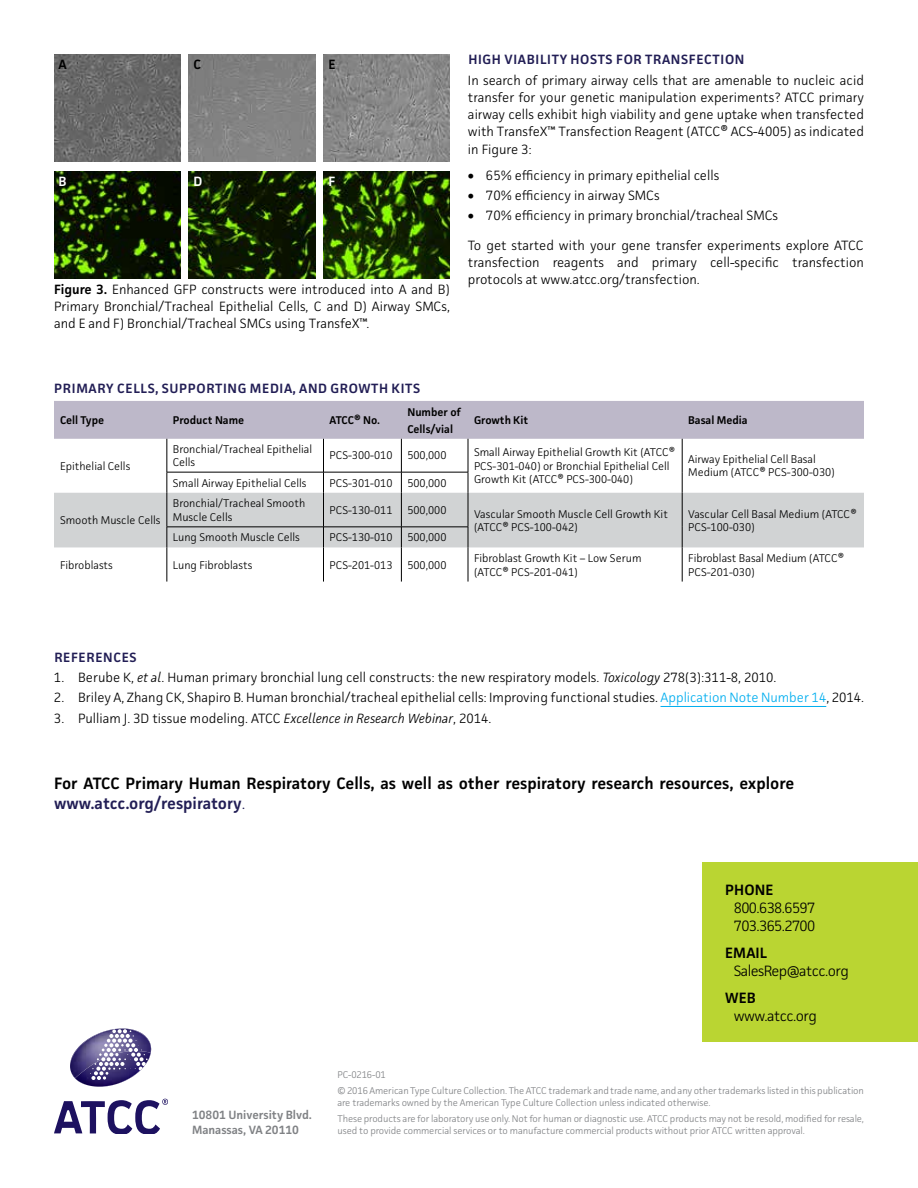
<style>
.page{position:relative;width:918px;height:1188px;background:#fff}
.page>*{position:absolute;margin:0;border:0;box-sizing:border-box;transform-origin:0 0}
.t1{font:600 16.5px/19.8px "Facit";color:#000}
.t2{font:300 15px/18px "Facit";letter-spacing:-.04em;color:#000}
.t3{font:600 15px "Facit";letter-spacing:.01em;color:#000}
.t4{font:300 13.5px/17.2px "Facit";color:#000;text-align:justify}
.t5{font:600 13.5px "Facit";letter-spacing:.05em;color:#221e55}
.t6{font:600 13.5px "Facit";color:#000}
.t7{font:600 13.5px "Facit";color:#fff}
.t8{font:600 12px/14.4px "Facit";color:#808285}
.t9{font:300 11.25px/13.5px "Facit";color:#000}
.t10{font:600 11.25px/17.2px "Facit";color:#000}
.t11{font:300 9.75px/16.2px "Facit";letter-spacing:-.01em;color:#808285}
.s1{font-weight:600}
.s2{font-style:italic}
.s3{color:#00aeef}
.s4{color:#221e55}
.s5{font-weight:300;color:#221e55}
</style>
<div class="page">
<svg style="left:70px;top:1028px;width:82px;height:59px"></svg>
<svg style="left:54px;top:1099px;width:114px;height:35px"></svg>
<div style="left:702px;top:862px;width:216px;height:180px;background:#bad532"></div>
<div style="left:54px;top:401px;width:810px;height:38px;background:#bdb8c9"></div>
<div style="left:54px;top:493px;width:810px;height:54px;background:#d1d3d4"></div>
<hr style="left:323px;top:439px;width:1px;height:33px;background:#000">
<hr style="left:401px;top:439px;width:1px;height:33px;background:#000">
<svg style="left:323px;top:473px;width:1px;height:20px"></svg>
<svg style="left:401px;top:473px;width:1px;height:20px"></svg>
<hr style="left:323px;top:493px;width:1px;height:34px;background:#000">
<hr style="left:401px;top:493px;width:1px;height:34px;background:#000">
<svg style="left:323px;top:528px;width:1px;height:19px"></svg>
<svg style="left:401px;top:528px;width:1px;height:19px"></svg>
<hr style="left:167px;top:547px;width:1px;height:35px;background:#000">
<hr style="left:323px;top:547px;width:1px;height:35px;background:#000">
<hr style="left:401px;top:547px;width:1px;height:35px;background:#000">
<hr style="left:468px;top:547px;width:1px;height:35px;background:#000">
<hr style="left:167px;top:472px;width:157px;height:1px;background:#000">
<hr style="left:324px;top:472px;width:77px;height:1px;background:#000">
<hr style="left:401px;top:472px;width:67px;height:1px;background:#000">
<hr style="left:167px;top:527px;width:157px;height:1px;background:#000">
<hr style="left:324px;top:527px;width:77px;height:1px;background:#000">
<hr style="left:401px;top:527px;width:67px;height:1px;background:#000">
<hr style="left:682px;top:547px;width:1px;height:35px;background:#000">
<hr style="left:167px;top:439px;width:1px;height:33px;background:#000">
<svg style="left:167px;top:472px;width:1px;height:21px"></svg>
<hr style="left:167px;top:493px;width:1px;height:34px;background:#000">
<svg style="left:167px;top:527px;width:1px;height:20px"></svg>
<hr style="left:468px;top:439px;width:1px;height:33px;background:#000">
<svg style="left:468px;top:472px;width:1px;height:21px"></svg>
<hr style="left:468px;top:493px;width:1px;height:34px;background:#000">
<svg style="left:468px;top:527px;width:1px;height:20px"></svg>
<hr style="left:682px;top:439px;width:1px;height:33px;background:#000">
<svg style="left:682px;top:472px;width:1px;height:21px"></svg>
<hr style="left:682px;top:493px;width:1px;height:34px;background:#000">
<svg style="left:682px;top:527px;width:1px;height:20px"></svg>
<img style="left:54px;top:54px;width:126px;height:108px">
<img style="left:189px;top:54px;width:126px;height:108px">
<img style="left:324px;top:54px;width:126px;height:108px">
<img style="left:54px;top:171px;width:126px;height:108px">
<img style="left:189px;top:171px;width:126px;height:108px">
<img style="left:324px;top:171px;width:126px;height:108px">
<hr style="left:661px;top:706px;width:165px;height:1px;background:#00aeef">
<p class="t6" style="left:58px;top:56px;width:10px">A</p>
<p class="t6" style="left:193px;top:56px;width:9px">C</p>
<p class="t6" style="left:328px;top:56px;width:9px">E</p>
<p class="t7" style="left:58px;top:173px;width:8px">B</p>
<p class="t7" style="left:193px;top:173px;width:10px">D</p>
<p class="t7" style="left:328px;top:173px;width:8px">F</p>
<p class="t4" style="left:54px;top:280px;width:398px"><span class="s1">Figure 3.</span> Enhanced GFP constructs were introduced into A and B)<br>Primary Bronchial/Tracheal Epithelial Cells, C and D) Airway SMCs, and E and F) Bronchial/Tracheal SMCs using TransfeX™.</p>
<p class="t5" style="left:468px;top:51px;width:18px">High</p>
<p class="t5" style="left:504px;top:51px;width:39px">viability</p>
<p class="t5" style="left:571px;top:51px;width:10px">hosts</p>
<p class="t5" style="left:616px;top:51px;width:9px">for</p>
<p class="t5" style="left:645px;top:51px;width:10px">transfection</p>
<p class="t4" style="left:468px;top:71px;width:398px">In search of primary airway cells that are amenable to nucleic acid transfer for your genetic manipulation experiments? ATCC primary airway cells exhibit high viability and gene uptake when transfected with TransfeX™ Transfection Reagent (ATCC® ACS-4005) as indicated in Figure 3:</p>
<p class="t4" style="left:468px;top:166px;width:253px">• 65% efficiency in primary epithelial cells</p>
<p class="t4" style="left:468px;top:187px;width:193px">• 70% efficiency in airway SMCs</p>
<p class="t4" style="left:468px;top:201px;width:397px;line-height:29.2px">• 70% efficiency in primary bronchial/tracheal SMCs<br>To get started with your gene transfer experiments explore ATCC</p>
<p class="t4" style="left:468px;top:253px;width:397px">transfection reagents and primary cell-specific transfection protocols at www.atcc.org/transfection.</p>
<p class="t5" style="left:54px;top:380px;width:18px">Primary</p>
<p class="t5" style="left:117px;top:380px;width:9px">cells</p>
<p class="t5" style="left:155px;top:380px;width:16px">, supporting</p>
<p class="t5" style="left:250px;top:380px;width:10px">media</p>
<p class="t5" style="left:293px;top:380px;width:17px">, and</p>
<p class="t5" style="left:331px;top:380px;width:11px">growth</p>
<p class="t5" style="left:392px;top:380px;width:17px">kits</p>
<p class="t10" style="left:60px;top:411px;width:46px">Cell Type</p>
<p class="t10" style="left:173px;top:411px;width:73px">Product Name</p>
<p class="t10" style="left:330px;top:411px;width:52px">ATCC® No.</p>
<p class="t10" style="left:407px;top:403px;width:55px">Number of<br>Cells/vial</p>
<p class="t10" style="left:474px;top:411px;width:56px">Growth Kit</p>
<p class="t10" style="left:688px;top:411px;width:61px">Basal Media</p>
<p class="t9" style="left:60px;top:459px;width:72px">Epithelial Cells</p>
<p class="t9" style="left:173px;top:442px;width:141px">Bronchial/Tracheal Epithelial<br>Cells</p>
<p class="t9" style="left:330px;top:449px;width:65px">PCS-300-010</p>
<p class="t9" style="left:407px;top:449px;width:41px">500,000</p>
<p class="t9" style="left:474px;top:445px;width:203px">Small Airway Epithelial Growth Kit (ATCC®<br>PCS-301-040) or Bronchial Epithelial Cell<br>Growth Kit (ATCC® PCS-300-040)</p>
<p class="t9" style="left:688px;top:452px;width:148px">Airway Epithelial Cell Basal<br>Medium (ATCC® PCS-300-030)</p>
<p class="t9" style="left:173px;top:476px;width:135px">Small Airway Epithelial Cells</p>
<p class="t9" style="left:330px;top:476px;width:65px">PCS-301-010</p>
<p class="t9" style="left:407px;top:476px;width:41px">500,000</p>
<p class="t9" style="left:60px;top:514px;width:102px">Smooth Muscle Cells</p>
<p class="t9" style="left:173px;top:496px;width:134px">Bronchial/Tracheal Smooth<br>Muscle Cells</p>
<p class="t9" style="left:330px;top:503px;width:65px">PCS-130-011</p>
<p class="t9" style="left:407px;top:503px;width:41px">500,000</p>
<p class="t9" style="left:474px;top:507px;width:196px">Vascular Smooth Muscle Cell Growth Kit (ATCC® PCS-100-042)</p>
<p class="t9" style="left:688px;top:507px;width:170px">Vascular Cell Basal Medium (ATCC®<br>PCS-100-030)</p>
<p class="t9" style="left:173px;top:531px;width:129px">Lung Smooth Muscle Cells</p>
<p class="t9" style="left:330px;top:531px;width:65px">PCS-130-010</p>
<p class="t9" style="left:407px;top:531px;width:41px">500,000</p>
<p class="t9" style="left:60px;top:558px;width:54px">Fibroblasts</p>
<p class="t9" style="left:173px;top:558px;width:81px">Lung Fibroblasts</p>
<p class="t9" style="left:330px;top:558px;width:65px">PCS-201-013</p>
<p class="t9" style="left:407px;top:558px;width:41px">500,000</p>
<p class="t9" style="left:474px;top:551px;width:169px">Fibroblast Growth Kit – Low Serum (ATCC® PCS-201-041)</p>
<p class="t9" style="left:688px;top:551px;width:157px">Fibroblast Basal Medium (ATCC®<br>PCS-201-030)</p>
<p class="t5" style="left:54px;top:649px;width:18px">References</p>
<p class="t4" style="left:54px;top:669px;width:724px">1. Berube K, <span class="s2">et al</span>. Human primary bronchial lung cell constructs: the new respiratory models. <span class="s2">Toxicology</span> 278(3):311-8, 2010.</p>
<p class="t4" style="left:54px;top:689px;width:812px">2. Briley A, Zhang CK, Shapiro B. Human bronchial/tracheal epithelial cells: Improving functional studies. <span class="s3">Application Note Number 14</span>, 2014.</p>
<p class="t4" style="left:54px;top:709px;width:439px">3. Pulliam J. 3D tissue modeling. ATCC <span class="s2">Excellence in Research Webinar</span>, 2014.</p>
<p class="t1" style="left:54px;top:773px;width:742px">For ATCC Primary Human Respiratory Cells, as well as other respiratory research resources, explore <span class="s4">www.atcc.org/respiratory</span><span class="s5">.</span></p>
<p class="t8" style="left:192px;top:1108px;width:121px">10801 University Blvd.<br>Manassas, VA 20110</p>
<p class="t3" style="left:725px;top:880px;width:50px">PHONE</p>
<p class="t2" style="left:734px;top:898px;width:83px">800.638.6597<br>703.365.2700</p>
<p class="t3" style="left:725px;top:943px;width:44px">EMAIL</p>
<p class="t2" style="left:734px;top:961px;width:117px">SalesRep@atcc.org</p>
<p class="t3" style="left:725px;top:988px;width:32px">WEB</p>
<p class="t2" style="left:734px;top:1006px;width:85px">www.atcc.org</p>
<p class="t11" style="left:338px;top:1067px;width:528px">PC-0216-01<br>© 2016 American Type Culture Collection. The ATCC trademark and trade name, and any other trademarks listed in this publication</p>
<p class="t11" style="left:338px;top:1094px;width:528px">are trademarks owned by the American Type Culture Collection unless indicated otherwise.<br>These products are for laboratory use only. Not for human or diagnostic use. ATCC products may not be resold, modified for resale,</p>
<p class="t11" style="left:338px;top:1122px;width:469px">used to provide commercial services or to manufacture commercial products without prior ATCC written approval.</p>
</div>
